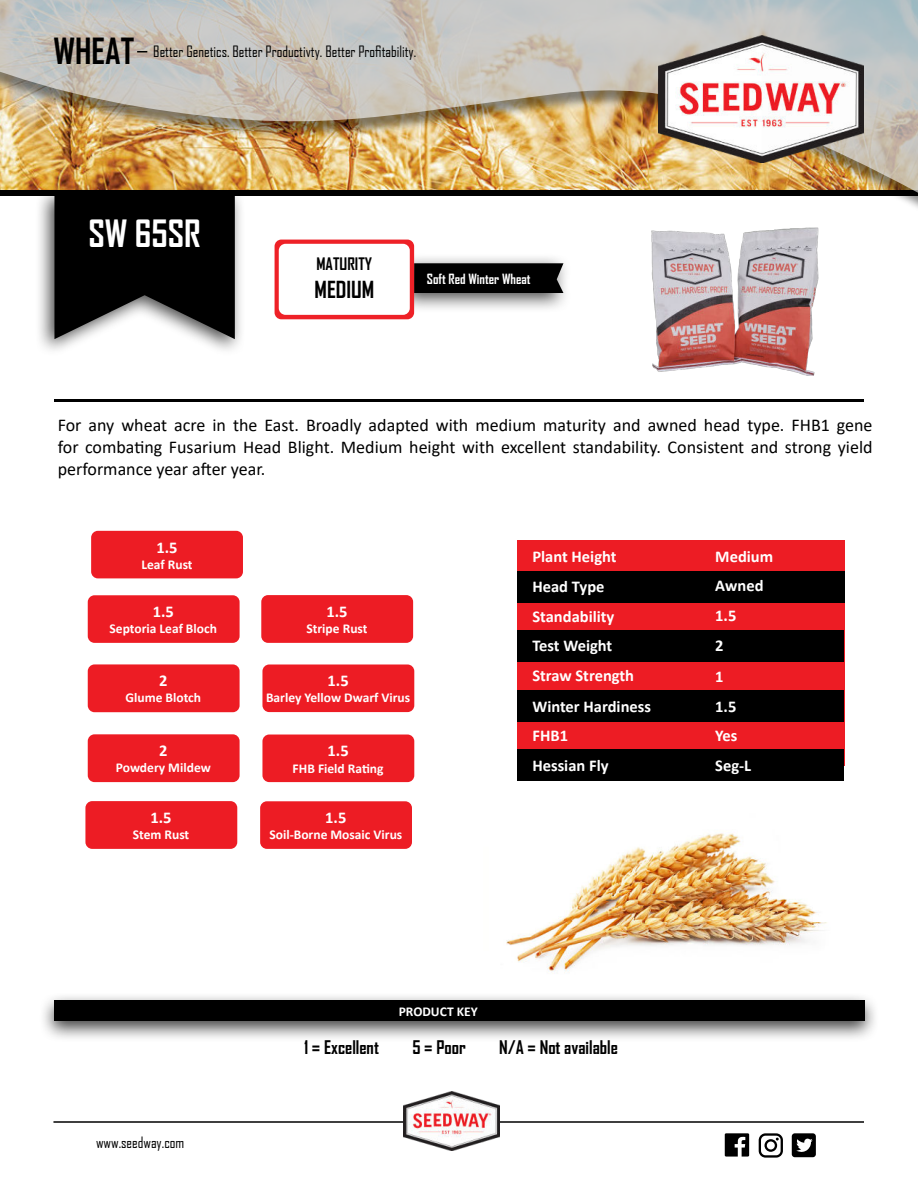
<style>
.page{position:relative;width:918px;height:1188px;background:#fff}
.page>*{position:absolute;margin:0;border:0;box-sizing:border-box;transform-origin:0 0}
.t1{font:700 36px "Agency FB";color:#fff}
.t2{font:700 34.5px "Agency FB";color:#000}
.t3{font:700 22.5px "Agency FB";color:#000}
.t4{font:18px/21.6px "Calibri";color:#000;text-align:justify}
.t5{font:700 18px "Agency FB";color:#000}
.t6{font:700 16.5px/30px "Calibri";color:#fff}
.t7{font:700 16.5px "Agency FB";color:#000}
.t8{font:15px "Agency FB";color:#000}
.t9{font:700 13.5px "Calibri";color:#fff}
.t10{font:700 13.5px "Agency FB";color:#fff}
</style>
<div class="page">
<div style="left:394px;top:253px;width:178px;height:60px;background:#000;opacity:.7"></div>
<div style="left:414px;top:263px;width:149px;height:30px;background:#000"></div>
<div style="left:275px;top:240px;width:139px;height:79px;background:linear-gradient(to right,#ee2127,#ee2127);border-radius:7px"></div>
<div style="left:88px;top:595px;width:152px;height:48px;background:#ed1c24;border-radius:7px"></div>
<div style="left:262px;top:665px;width:152px;height:47px;background:#ed1c24;border-radius:7px"></div>
<div style="left:262px;top:735px;width:152px;height:47px;background:#ed1c24;border-radius:7px"></div>
<div style="left:260px;top:801px;width:152px;height:48px;background:#ed1c24;border-radius:7px"></div>
<div style="left:91px;top:531px;width:152px;height:47px;background:#ed1c24;border-radius:7px"></div>
<div style="left:88px;top:664px;width:152px;height:48px;background:#ed1c24;border-radius:7px"></div>
<div style="left:261px;top:595px;width:152px;height:48px;background:#ed1c24;border-radius:7px"></div>
<div style="left:88px;top:734px;width:152px;height:48px;background:#ed1c24;border-radius:7px"></div>
<div style="left:85px;top:801px;width:152px;height:48px;background:#ed1c24;border-radius:7px"></div>
<div style="left:279px;top:244px;width:131px;height:71px;background:#fff;border-radius:7px"></div>
<div style="left:517px;top:540px;width:327px;height:226px;background:#ed1c24"></div>
<img style="left:0;top:0;width:918px;height:208px">
<div style="left:517px;top:571px;width:328px;height:32px;background:#000"></div>
<div style="left:517px;top:631px;width:327px;height:31px;background:#000"></div>
<div style="left:517px;top:690px;width:327px;height:32px;background:#000"></div>
<div style="left:517px;top:750px;width:327px;height:31px;background:#000"></div>
<div style="left:39px;top:992px;width:840px;height:51px;background:#000;opacity:.75"></div>
<div style="left:54px;top:1001px;width:810px;height:20px;background:#000"></div>
<hr style="left:54px;top:400px;width:810px;height:2px;background:#000">
<hr style="left:53px;top:1121px;width:811px;height:2px;background:#000">
<img style="left:659px;top:35px;width:205px;height:128px">
<img style="left:403px;top:1091px;width:96px;height:60px">
<svg style="left:725px;top:1133px;width:24px;height:24px"></svg>
<svg style="left:759px;top:1133px;width:24px;height:25px"></svg>
<div style="left:792px;top:1133px;width:24px;height:24px;background:#000;border-radius:3px"></div>
<svg style="left:796px;top:1139px;width:17px;height:13px"></svg>
<div style="left:34px;top:185px;width:211px;height:172px;background:#000;opacity:.7"></div>
<svg style="left:54px;top:195px;width:181px;height:144px;background:#202020"></svg>
<img style="left:506px;top:833px;width:321px;height:138px">
<img style="left:602px;top:195px;width:246px;height:181px">
<h2 class="t2" style="left:53px;top:32px;width:82px">WHEAT</h2>
<p class="t8" style="left:153px;top:42px;width:265px">Better Genetics. Better Productivty. Better Profitability.</p>
<h1 class="t1" style="left:88px;top:214px;width:114px">SW 65SR</h1>
<p class="t7" style="left:317px;top:255px;width:57px">MATURITY</p>
<p class="t3" style="left:315px;top:277px;width:61px">MEDIUM</p>
<p class="t10" style="left:427px;top:272px;width:105px">Soft Red Winter Wheat</p>
<p class="t4" style="left:58px;top:416px;width:816px">For any wheat acre in the East. Broadly adapted with medium maturity and awned head type. FHB1 gene for combating Fusarium Head Blight. Medium height with excellent standability. Consistent and strong yield performance year after year.</p>
<p class="t6" style="left:156px;top:534px;width:23px">1.5</p>
<p class="t9" style="left:141px;top:560px;width:53px">Leaf Rust</p>
<p class="t6" style="left:153px;top:598px;width:23px">1.5</p>
<p class="t9" style="left:110px;top:624px;width:109px">Septoria Leaf Bloch</p>
<p class="t6" style="left:326px;top:598px;width:23px">1.5</p>
<p class="t9" style="left:306px;top:624px;width:63px">Stripe Rust</p>
<p class="t6" style="left:159px;top:667px;width:10px">2</p>
<p class="t9" style="left:126px;top:693px;width:77px">Glume Blotch</p>
<p class="t6" style="left:328px;top:667px;width:23px">1.5</p>
<p class="t9" style="left:266px;top:693px;width:146px">Barley Yellow Dwarf Virus</p>
<p class="t6" style="left:159px;top:737px;width:10px">2</p>
<p class="t9" style="left:116px;top:763px;width:96px">Powdery Mildew</p>
<p class="t6" style="left:150px;top:804px;width:23px">1.5</p>
<p class="t9" style="left:133px;top:830px;width:58px">Stem Rust</p>
<p class="t6" style="left:328px;top:737px;width:23px">1.5</p>
<p class="t9" style="left:293px;top:758px;width:92px">FHB Field Rating</p>
<p class="t6" style="left:325px;top:804px;width:23px">1.5</p>
<p class="t9" style="left:269px;top:830px;width:135px">Soil-Borne Mosaic Virus</p>
<p class="t6" style="left:532px;top:543px;width:86px">Plant Height<br>Head Type<br>Standability</p>
<p class="t6" style="left:532px;top:631px;width:103px">Test Weight<br>Straw Strength</p>
<p class="t6" style="left:532px;top:694px;width:120px;line-height:28.5px">Winter Hardiness<br>FHB1</p>
<p class="t6" style="left:532px;top:751px;width:78px">Hessian Fly</p>
<p class="t6" style="left:715px;top:544px;width:59px;line-height:28.5px">Medium<br>Awned</p>
<p class="t6" style="left:715px;top:601px;width:23px">1.5<br>2</p>
<p class="t6" style="left:715px;top:663px;width:23px">1<br>1.5</p>
<p class="t6" style="left:715px;top:721px;width:37px">Yes<br>Seg-L</p>
<p class="t8" style="left:96px;top:1136px;width:90px">www.seedway.com</p>
<p class="t9" style="left:399px;top:1007px;width:81px">PRODUCT KEY</p>
<p class="t5" style="left:304px;top:1037px;width:76px">1 = Excellent</p>
<p class="t5" style="left:412px;top:1037px;width:55px">5 = Poor</p>
<p class="t5" style="left:499px;top:1037px;width:120px">N/A = Not available</p>
</div>
